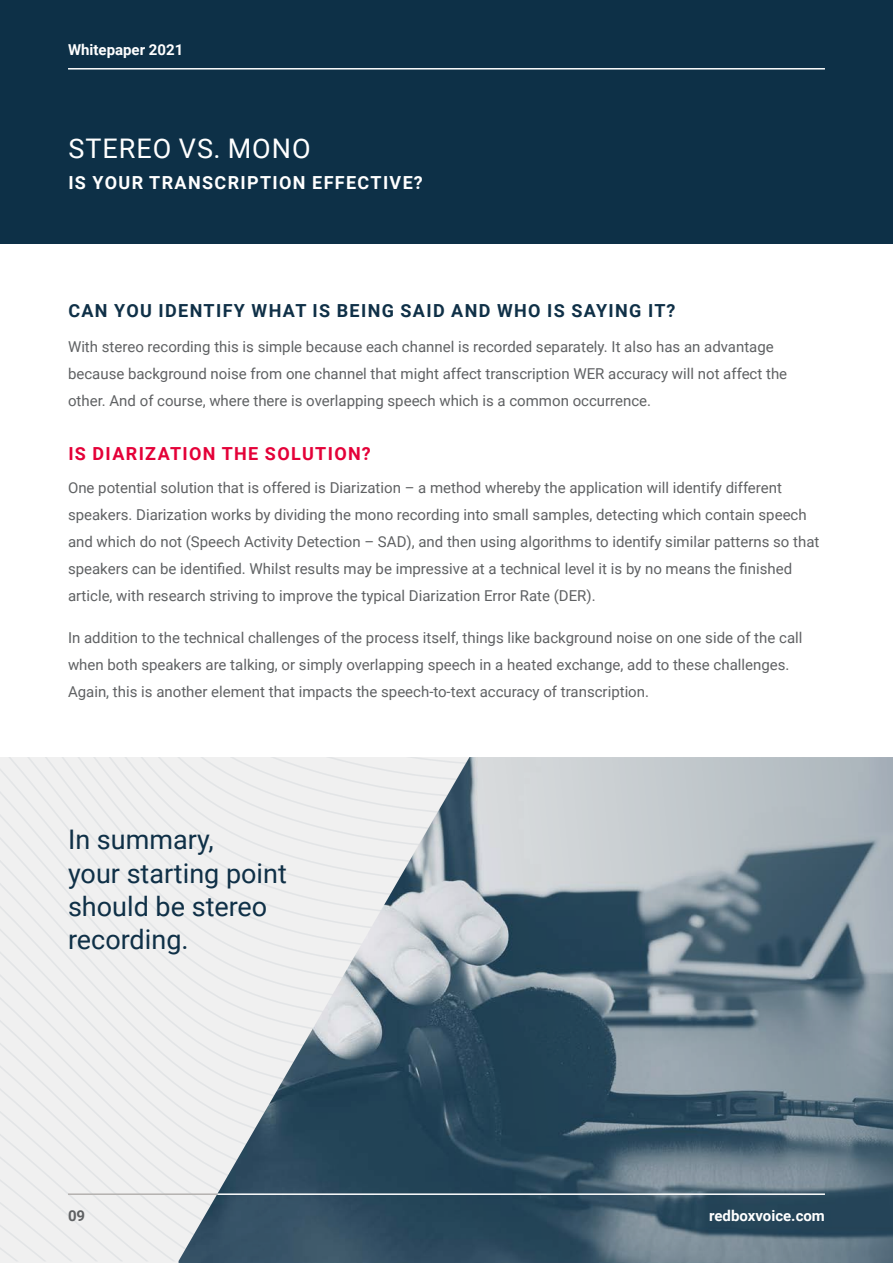
<style>
.page{position:relative;width:893px;height:1263px;background:#fff}
.page>*{position:absolute;margin:0;border:0;box-sizing:border-box;transform-origin:0 0}
.t1{font:27px/33.3px "Roboto";color:#0f3047}
.t2{font:27px "Roboto";letter-spacing:.035em;color:#fff}
.t3{font:700 18px "Roboto";letter-spacing:.075em;color:#0f3047}
.t4{font:700 18px "Roboto";letter-spacing:.075em;color:#fff}
.t5{font:700 18px "Roboto";letter-spacing:.075em;color:#e40138}
.t6{font:15px/27px "Roboto";color:#5f6163}
.t7{font:700 15px "Roboto";color:#fff}
.t8{font:700 15px "Roboto";color:#5f6163}
</style>
<div class="page">
<div style="left:0;top:0;width:893px;height:243px;background:#0d3047"></div>
<svg style="left:8px;top:757px;width:19px;height:163px;fill:#f0f0f0"></svg>
<svg style="left:27px;top:757px;width:18px;height:163px;fill:#f0f0f0"></svg>
<svg style="left:45px;top:757px;width:16px;height:163px;fill:#f0f0f0"></svg>
<svg style="left:61px;top:757px;width:16px;height:163px;fill:#f0f0f0"></svg>
<svg style="left:0;top:920px;width:177px;height:341px"></svg>
<svg style="left:77px;top:757px;width:100px;height:197px;fill:#f0f0f0"></svg>
<svg style="left:93px;top:757px;width:84px;height:180px;fill:#f0f0f0"></svg>
<svg style="left:109px;top:757px;width:68px;height:163px;fill:#f0f0f0"></svg>
<svg style="left:124px;top:757px;width:53px;height:146px;fill:#f0f0f0"></svg>
<svg style="left:140px;top:757px;width:37px;height:129px;fill:#f0f0f0"></svg>
<svg style="left:158px;top:757px;width:19px;height:112px"></svg>
<svg style="left:177px;top:757px;width:716px;height:506px"></svg>
<hr style="left:217px;top:1193px;width:608px;height:2px;background:#fff">
<hr style="left:68px;top:1193px;width:149px;height:2px;background:#b4b1af">
<hr style="left:68px;top:68px;width:757px;height:2px;background:#fff">
<p class="t7" style="left:68px;top:39px;width:117px">Whitepaper 2021</p>
<h1 class="t2" style="left:69px;top:130px;width:244px">STEREO VS. MONO</h1>
<p class="t4" style="left:68px;top:169px;width:356px">IS YOUR TRANSCRIPTION EFFECTIVE?</p>
<p class="t3" style="left:68px;top:298px;width:609px">CAN YOU IDENTIFY WHAT IS BEING SAID AND WHO IS SAYING IT?</p>
<p class="t6" style="left:68px;top:332px;width:721px">With stereo recording this is simple because each channel is recorded separately. It also has an advantage because background noise from one channel that might affect transcription WER accuracy will not affect the other. And of course, where there is overlapping speech which is a common occurrence.</p>
<p class="t5" style="left:68px;top:441px;width:304px">IS DIARIZATION THE SOLUTION?</p>
<p class="t6" style="left:68px;top:473px;width:753px">One potential solution that is offered is Diarization – a method whereby the application will identify different speakers. Diarization works by dividing the mono recording into small samples, detecting which contain speech and which do not (Speech Activity Detection – SAD), and then using algorithms to identify similar patterns so that speakers can be identified. Whilst results may be impressive at a technical level it is by no means the finished article, with research striving to improve the typical Diarization Error Rate (DER).</p>
<p class="t6" style="left:68px;top:623px;width:736px">In addition to the technical challenges of the process itself, things like background noise on one side of the call when both speakers are talking, or simply overlapping speech in a heated exchange, add to these challenges.<br>Again, this is another element that impacts the speech-to-text accuracy of transcription.</p>
<h1 class="t1" style="left:68px;top:822px;width:220px">In summary,<br>your starting point should be stereo recording.</h1>
<p class="t8" style="left:68px;top:1205px;width:19px">09</p>
<p class="t7" style="left:709px;top:1205px;width:117px">redboxvoice.com</p>
</div>
